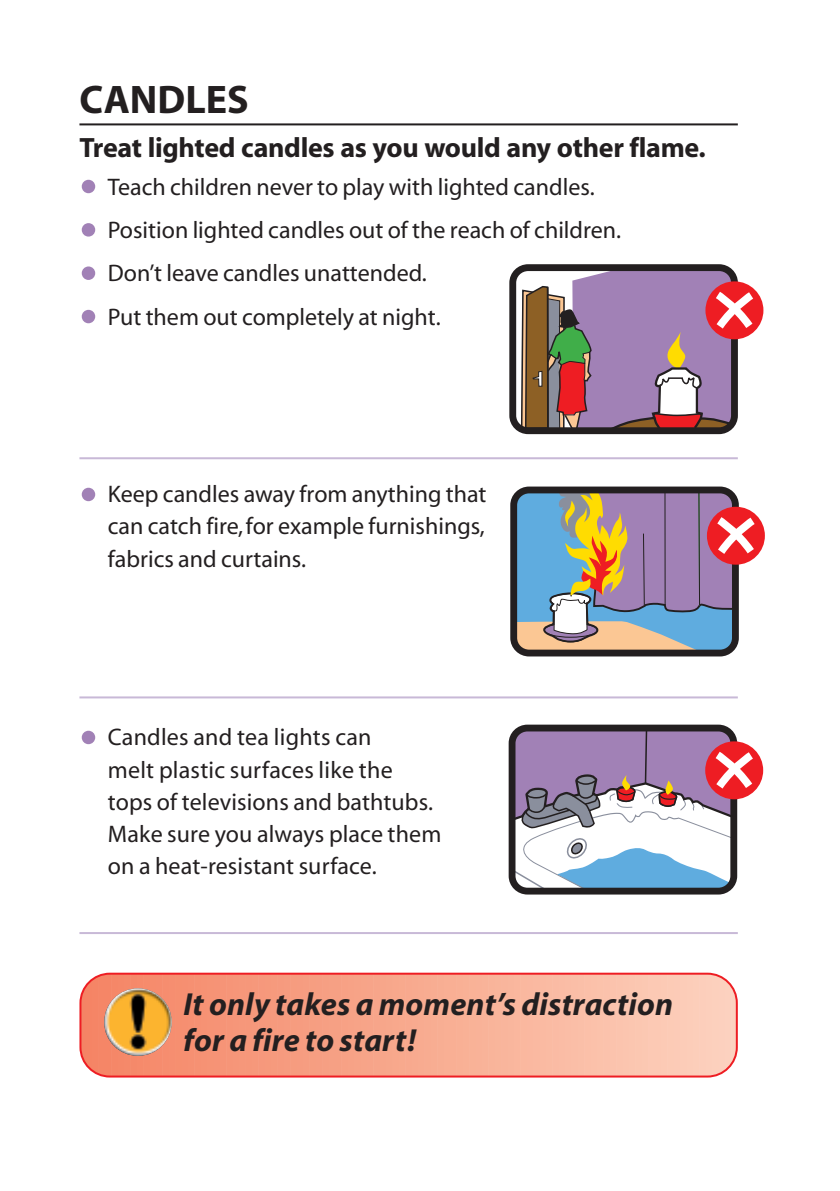
<style>
.page{position:relative;width:840px;height:1191px;background:#fff}
.page>*{position:absolute;margin:0;border:0;box-sizing:border-box;transform-origin:0 0}
.t1{font:700 40px "Myriad";color:#231f20}
.t2{font:italic 700 32px/36px "Myriad";letter-spacing:.005em;color:#231f20}
.t3{font:700 28px "Myriad";letter-spacing:-.01em;color:#231f20}
.t4{font:24px/32px "Myriad";color:#231f20;text-align:justify}
.s1{font-size:64px;color:#a181b6}
</style>
<div class="page">
<div style="left:509px;top:264px;width:228px;height:170px;border:7px solid #231f20;border-radius:15px"></div>
<div style="left:705px;top:281px;width:58px;height:58px;background:#ee1d23;border-radius:50%"></div>
<svg style="left:520px;top:267px;width:239px;height:166px"></svg>
<div style="left:510px;top:486px;width:228px;height:170px;border:7px solid #231f20;border-radius:15px"></div>
<svg style="left:513px;top:488px;width:248px;height:167px;background:#9d939e"></svg>
<hr style="left:79px;top:123px;width:658px;height:2px;background:#231f20">
<hr style="left:79px;top:457px;width:658px;height:2px;background:#c8b9d7">
<hr style="left:79px;top:696px;width:658px;height:2px;background:#c8b9d7">
<svg style="left:79px;top:972px;width:658px;height:105px;background:#f7a78f"></svg>
<img style="left:104px;top:988px;width:68px;height:67px;border-radius:50%">
<div style="left:508px;top:724px;width:228px;height:170px;border:7px solid #231f20;border-radius:15px"></div>
<svg style="left:509px;top:726px;width:250px;height:166px"></svg>
<hr style="left:79px;top:932px;width:658px;height:2px;background:#c8b9d7">
<h1 class="t1" style="left:79px;top:85px;width:171px">CANDLES</h1>
<p class="t3" style="left:79px;top:137px;width:627px">Treat lighted candles as you would any other flame.</p>
<p class="t4" style="left:79px;top:172px;width:516px"><span class="s1">•</span> Teach children never to play with lighted candles.</p>
<p class="t4" style="left:79px;top:216px;width:543px"><span class="s1">•</span> Position lighted candles out of the reach of children.</p>
<p class="t4" style="left:79px;top:259px;width:348px"><span class="s1">•</span> Don’t leave candles unattended.</p>
<p class="t4" style="left:79px;top:302px;width:362px"><span class="s1">•</span> Put them out completely at night.</p>
<p class="t4" style="left:108px;top:480px;width:380px;text-indent:-28px"><span class="s1">•</span> Keep candles away from anything that can catch fire, for example furnishings, fabrics and curtains.</p>
<p class="t4" style="left:108px;top:723px;width:335px;text-align:left;text-indent:-28px"><span class="s1">•</span> Candles and tea lights can<br>melt plastic surfaces like the tops of televisions and bathtubs.<br>Make sure you always place them on a heat-resistant surface.</p>
<h2 class="t2" style="left:183px;top:990px;width:491px">It only takes a moment’s distraction for a fire to start!</h2>
</div>
